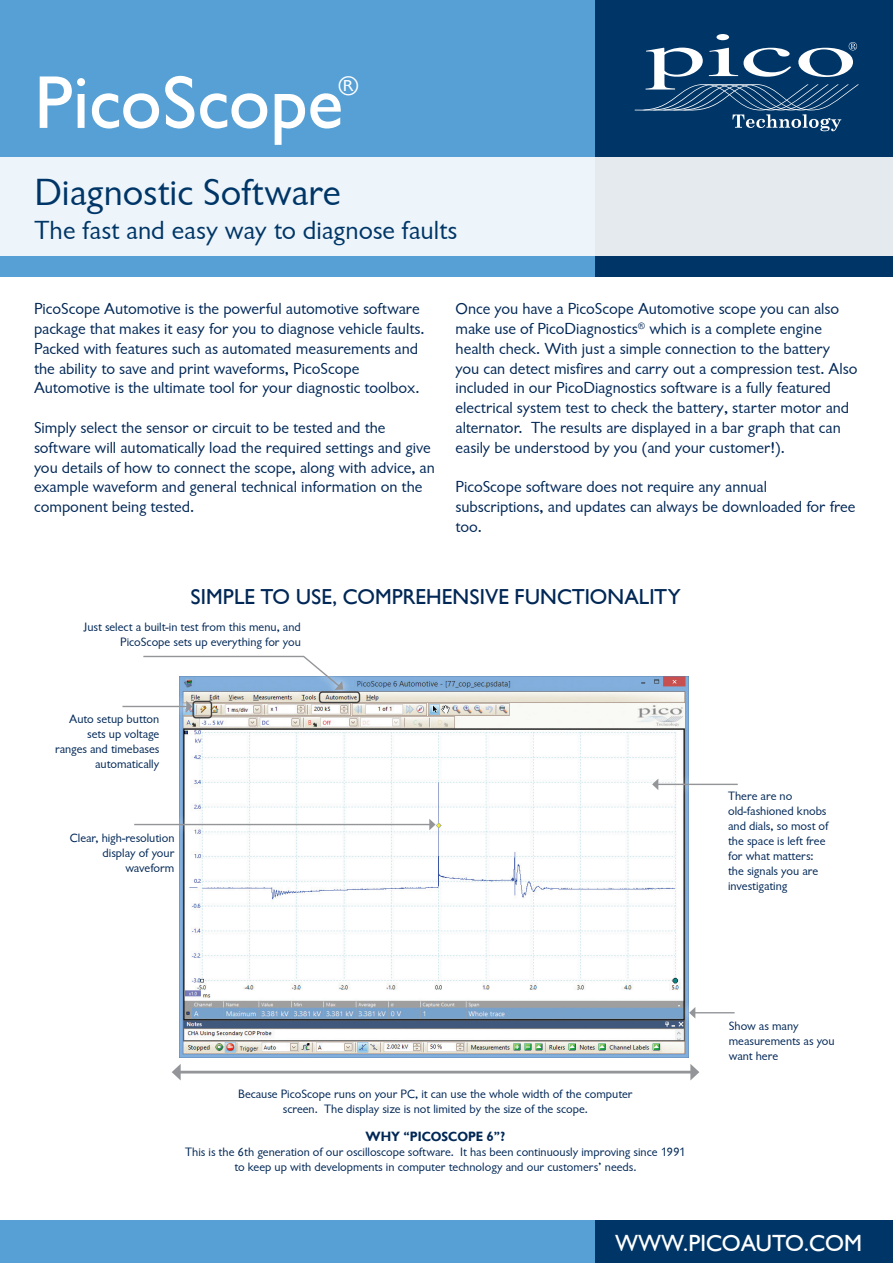
<style>
.page{position:relative;width:893px;height:1263px;background:#fff}
.page>*{position:absolute;margin:0;border:0;box-sizing:border-box;transform-origin:0 0}
.t1{font:500 77.1px "Chantilly";color:#fff}
.t2{font:39px "Chantilly";color:#003667}
.t3{font:28.05px "Chantilly";color:#fff}
.t4{font:27px "Chantilly";color:#003667}
.t5{font:500 24px "Chantilly";color:#fff}
.t6{font:500 22.2px "Chantilly";color:#002756}
.t7{font:16.5px/19.8px "Chantilly";color:#002756}
.t8{font:700 13.95px "Chantilly";color:#002756}
.t9{font:12.45px/15px "Chantilly";color:#002756;text-align:right}
</style>
<div class="page">
<img style="left:180px;top:676px;width:509px;height:380px">
<svg style="left:179px;top:676px;width:173px;height:23px"></svg>
<svg style="left:143px;top:655px;width:200px;height:35px"></svg>
<div style="left:644px;top:771px;width:102px;height:27px;background:#fff"></div>
<hr style="left:658px;top:784px;width:80px;height:1px;background:#939598">
<svg style="left:652px;top:779px;width:6px;height:11px"></svg>
<svg style="left:681px;top:999px;width:54px;height:27px"></svg>
<hr style="left:695px;top:1012px;width:40px;height:1px;background:#939598">
<svg style="left:689px;top:1007px;width:6px;height:11px"></svg>
<div style="left:126px;top:811px;width:318px;height:27px;background:#fff"></div>
<hr style="left:134px;top:824px;width:296px;height:1px;background:#939598">
<svg style="left:429px;top:819px;width:7px;height:11px"></svg>
<svg style="left:122px;top:693px;width:78px;height:27px"></svg>
<hr style="left:122px;top:706px;width:65px;height:1px;background:#939598">
<svg style="left:186px;top:701px;width:7px;height:11px"></svg>
<div style="left:319px;top:691px;width:41px;height:12px;border:1px solid #3e3e3f;border-radius:3px"></div>
<div style="left:192px;top:701px;width:20px;height:17px;border:1px solid #3e3e3f;border-radius:3px"></div>
<hr style="left:178px;top:1071px;width:515px;height:2px;background:#939598">
<svg style="left:172px;top:1064px;width:9px;height:16px"></svg>
<svg style="left:690px;top:1064px;width:9px;height:16px"></svg>
<div style="left:0;top:0;width:893px;height:276px;background:#56a0d5"></div>
<div style="left:595px;top:0;width:298px;height:276px;background:#003667"></div>
<svg style="left:635px;top:34px;width:224px;height:97px"></svg>
<div style="left:0;top:157px;width:893px;height:99px;background:#edf5fa"></div>
<div style="left:0;top:1220px;width:893px;height:43px;background:#56a0d5"></div>
<div style="left:595px;top:1220px;width:298px;height:43px;background:#003667"></div>
<h1 class="t1" style="left:35px;top:61px;width:310px">PICOSCOPE</h1>
<h3 class="t3" style="left:337px;top:71px;width:23px">®</h3>
<h2 class="t2" style="left:35px;top:171px;width:308px">Diagnostic Software</h2>
<h3 class="t4" style="left:35px;top:216px;width:424px">The fast and easy way to diagnose faults</h3>
<p class="t7" style="left:34px;top:299px;width:392px">PicoScope Automotive is the powerful automotive software package that makes it easy for you to diagnose vehicle faults.<br>Packed with features such as automated measurements and the ability to save and print waveforms, PicoScope Automotive is the ultimate tool for your diagnostic toolbox.</p>
<p class="t7" style="left:34px;top:418px;width:402px">Simply select the sensor or circuit to be tested and the software will automatically load the required settings and give you details of how to connect the scope, along with advice, an example waveform and general technical information on the component being tested.</p>
<p class="t7" style="left:455px;top:299px;width:403px">Once you have a PicoScope Automotive scope you can also make use of PicoDiagnostics<sup>®</sup> which is a complete engine health check. With just a simple connection to the battery you can detect misfires and carry out a compression test. Also included in our PicoDiagnostics software is a fully featured electrical system test to check the battery, starter motor and alternator. The results are displayed in a bar graph that can easily be understood by you (and your customer!).</p>
<p class="t7" style="left:455px;top:477px;width:401px">PicoScope software does not require any annual subscriptions, and updates can always be downloaded for free too.</p>
<h3 class="t6" style="left:190px;top:584px;width:492px">SIMPLE TO USE, COMPREHENSIVE FUNCTIONALITY</h3>
<p class="t9" style="left:83px;top:619px;width:219px">Just select a built-in test from this menu, and<br>PicoScope sets up everything for you</p>
<p class="t9" style="left:55px;top:711px;width:106px">Auto setup button sets up voltage ranges and timebases automatically</p>
<p class="t9" style="left:70px;top:831px;width:106px">Clear, high-resolution display of your waveform</p>
<p class="t9" style="left:728px;top:788px;width:102px;text-align:left">There are no old-fashioned knobs and dials, so most of the space is left free for what matters: the signals you are investigating</p>
<p class="t9" style="left:238px;top:1086px;width:396px;text-align:center">Because PicoScope runs on your PC, it can use the whole width of the computer screen. The display size is not limited by the size of the scope.</p>
<p class="t8" style="left:366px;top:1129px;width:141px">WHY “PICOSCOPE 6”?</p>
<p class="t9" style="left:185px;top:1145px;width:502px;text-align:center">This is the 6th generation of our oscilloscope software. It has been continuously improving since 1991 to keep up with developments in computer technology and our customers’ needs.</p>
<p class="t9" style="left:729px;top:1018px;width:108px;text-align:left">Show as many measurements as you want here</p>
<h3 class="t5" style="left:615px;top:1230px;width:249px">WWW.PICOAUTO.COM</h3>
</div>
